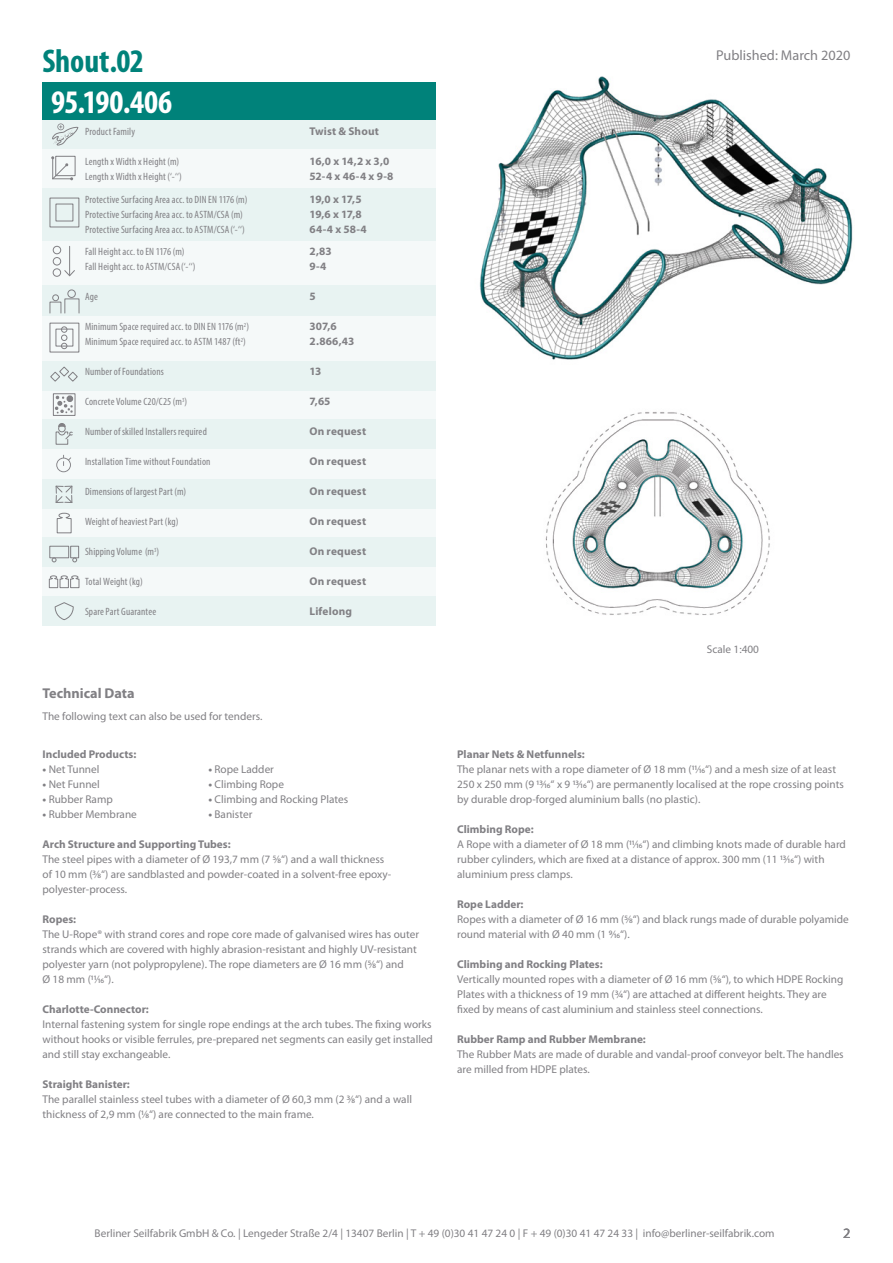
<style>
.page{position:relative;width:893px;height:1263px;background:#fff}
.page>*{position:absolute;margin:0;border:0;box-sizing:border-box;transform-origin:0 0}
.t1{font:700 condensed 33px "Myriad Pro";color:#fff}
.t2{font:700 condensed 33px "Myriad Pro";letter-spacing:-.005em;color:#00827a}
.t3{font:14.25px "Myriad Pro";color:#818084}
.t4{font:700 14.25px "Myriad Pro";color:#818084}
.t5{font:11.25px/15px "Myriad Pro";color:#818084}
.t6{font:700 11.25px/15px "Myriad Pro";color:#818084}
.t7{font:700 11.25px/15px "Myriad Pro";letter-spacing:-.03em;color:#818084}
.t8{font:condensed 10.65px/15px "Myriad Pro";letter-spacing:.015em;color:#818084}
.s1{font-weight:700}
</style>
<div class="page">
<img style="left:479px;top:76px;width:374px;height:284px">
<img style="left:545px;top:412px;width:225px;height:203px">
<div style="left:43px;top:120px;width:393px;height:32px;background:#e8f3f2"></div>
<div style="left:43px;top:82px;width:393px;height:38px;background:#00827a"></div>
<div style="left:43px;top:149px;width:393px;height:476px;background:#f5f9f9"></div>
<div style="left:43px;top:286px;width:393px;height:30px;background:#e8f3f2"></div>
<div style="left:43px;top:188px;width:393px;height:53px;background:#e8f3f2"></div>
<div style="left:43px;top:361px;width:393px;height:29px;background:#e8f3f2"></div>
<div style="left:43px;top:420px;width:393px;height:29px;background:#e8f3f2"></div>
<div style="left:43px;top:479px;width:393px;height:29px;background:#e8f3f2"></div>
<div style="left:43px;top:538px;width:393px;height:29px;background:#e8f3f2"></div>
<div style="left:43px;top:596px;width:393px;height:29px;background:#e8f3f2"></div>
<svg style="left:51px;top:156px;width:22px;height:24px"></svg>
<div style="left:50px;top:198px;width:29px;height:29px;border:1px solid #818084"></div>
<div style="left:56px;top:204px;width:17px;height:17px;border:1px solid #818084"></div>
<hr style="left:69px;top:246px;width:1px;height:30px;background:#818084">
<svg style="left:64px;top:269px;width:11px;height:8px"></svg>
<div style="left:53px;top:268px;width:8px;height:9px;border:1px solid #818084;border-radius:50%"></div>
<div style="left:53px;top:257px;width:8px;height:8px;border:1px solid #818084;border-radius:50%"></div>
<div style="left:53px;top:246px;width:8px;height:8px;border:1px solid #818084;border-radius:50%"></div>
<div style="left:50px;top:323px;width:29px;height:29px;border:1px solid #818084"></div>
<div style="left:56px;top:329px;width:17px;height:17px;border:1px solid #818084"></div>
<svg style="left:61px;top:335px;width:6px;height:14px"></svg>
<div style="left:61px;top:326px;width:6px;height:7px;border:1px solid #818084;border-radius:50%"></div>
<div style="left:52px;top:294px;width:7px;height:7px;border:1px solid #818084;border-radius:50%"></div>
<div style="left:50px;top:302px;width:11px;height:11px;border:1px solid #818084"></div>
<div style="left:64px;top:298px;width:15px;height:15px;border:1px solid #818084"></div>
<div style="left:67px;top:290px;width:9px;height:8px;border:1px solid #818084;border-radius:50%"></div>
<svg style="left:52px;top:123px;width:27px;height:23px"></svg>
<div style="left:53px;top:393px;width:22px;height:23px;border:1px solid #818084"></div>
<div style="left:67px;top:395px;width:6px;height:7px;border:4px solid #818084;border-radius:50%"></div>
<svg style="left:55px;top:396px;width:18px;height:17px"></svg>
<svg style="left:56px;top:455px;width:15px;height:17px"></svg>
<svg style="left:50px;top:366px;width:28px;height:16px"></svg>
<svg style="left:55px;top:485px;width:18px;height:18px"></svg>
<div style="left:49px;top:546px;width:20px;height:12px;border:1px solid #818084"></div>
<div style="left:70px;top:546px;width:9px;height:12px;border:1px solid #818084"></div>
<svg style="left:52px;top:558px;width:4px;height:4px"></svg>
<svg style="left:72px;top:558px;width:5px;height:4px"></svg>
<svg style="left:54px;top:602px;width:20px;height:18px"></svg>
<svg style="left:56px;top:512px;width:16px;height:22px"></svg>
<svg style="left:49px;top:575px;width:31px;height:13px"></svg>
<svg style="left:55px;top:423px;width:18px;height:22px"></svg>
<h1 class="t2" style="left:43px;top:40px;width:103px">Shout.02</h1>
<h1 class="t1" style="left:51px;top:81px;width:123px">95.190.406</h1>
<p class="t8" style="left:85px;top:124px;width:52px">Product Family</p>
<p class="t8" style="left:85px;top:154px;width:98px">Length x Width x Height (m)<br>Length x Width x Height (‘-‘‘)</p>
<p class="t8" style="left:85px;top:191px;width:164px">Protective Surfacing Area acc. to DIN EN 1176 (m)<br>Protective Surfacing Area acc. to ASTM/CSA (m)<br>Protective Surfacing Area acc. to ASTM/CSA(‘-‘‘)</p>
<p class="t8" style="left:85px;top:244px;width:112px">Fall Height acc. to EN 1176 (m)<br>Fall Height acc. to ASTM/CSA(‘-‘‘)</p>
<p class="t8" style="left:85px;top:289px;width:14px">Age</p>
<p class="t8" style="left:85px;top:319px;width:165px">Minimum Space required acc. to DIN EN 1176 (m<sup>2</sup>)<br>Minimum Space required acc. to ASTM 1487 (ft<sup>2</sup>)</p>
<p class="t8" style="left:85px;top:364px;width:80px">Number of Foundations</p>
<p class="t8" style="left:85px;top:394px;width:104px">Concrete Volume C20/C25 (m<sup>3</sup>)</p>
<p class="t8" style="left:85px;top:424px;width:123px">Number of skilled Installers required</p>
<p class="t8" style="left:85px;top:454px;width:127px">Installation Time without Foundation</p>
<p class="t8" style="left:85px;top:484px;width:103px">Dimensions of largest Part (m)</p>
<p class="t8" style="left:85px;top:514px;width:95px">Weight of heaviest Part (kg)</p>
<p class="t8" style="left:85px;top:544px;width:76px">Shipping Volume (m<sup>3</sup>)</p>
<p class="t8" style="left:85px;top:574px;width:59px">Total Weight (kg)</p>
<p class="t8" style="left:85px;top:604px;width:73px">Spare Part Guarantee</p>
<p class="t6" style="left:309px;top:123px;width:71px">Twist &amp; Shout</p>
<p class="t6" style="left:309px;top:153px;width:86px">16,0 x 14,2 x 3,0<br>52-4 x 46-4 x 9-8</p>
<p class="t7" style="left:309px;top:191px;width:59px">19,0 x 17,5<br>19,6 x 17,8<br>64-4 x 58-4</p>
<p class="t6" style="left:309px;top:243px;width:24px">2,83<br>9-4</p>
<p class="t6" style="left:309px;top:288px;width:8px">5</p>
<p class="t6" style="left:309px;top:318px;width:47px">307,6<br>2.866,43</p>
<p class="t6" style="left:309px;top:363px;width:14px">13</p>
<p class="t6" style="left:309px;top:393px;width:23px">7,65</p>
<p class="t6" style="left:309px;top:423px;width:58px">On request</p>
<p class="t6" style="left:309px;top:453px;width:58px">On request</p>
<p class="t6" style="left:309px;top:483px;width:58px">On request</p>
<p class="t6" style="left:309px;top:513px;width:58px">On request</p>
<p class="t6" style="left:309px;top:543px;width:58px">On request</p>
<p class="t6" style="left:309px;top:573px;width:58px">On request</p>
<p class="t6" style="left:309px;top:603px;width:44px">Lifelong</p>
<p class="t4" style="left:43px;top:683px;width:94px">Technical Data</p>
<p class="t5" style="left:43px;top:709px;width:221px">The following text can also be used for tenders.</p>
<p class="t6" style="left:43px;top:746px;width:95px">Included Products:</p>
<p class="t5" style="left:43px;top:761px;width:58px"><span class="s1">•</span> Net Tunnel</p>
<p class="t5" style="left:43px;top:776px;width:59px"><span class="s1">•</span> Net Funnel</p>
<p class="t5" style="left:43px;top:791px;width:72px"><span class="s1">•</span> Rubber Ramp</p>
<p class="t5" style="left:43px;top:806px;width:96px"><span class="s1">•</span> Rubber Membrane</p>
<p class="t6" style="left:43px;top:836px;width:190px">Arch Structure and Supporting Tubes:</p>
<p class="t5" style="left:43px;top:851px;width:350px">The steel pipes with a diameter of Ø 193,7 mm (7 5/8‘‘) and a wall thickness of 10 mm (3/8‘‘) are sandblasted and powder-coated in a solvent-free epoxy&shy;polyester-process.</p>
<p class="t6" style="left:43px;top:911px;width:35px">Ropes:</p>
<p class="t5" style="left:43px;top:926px;width:378px">The U-Rope® with strand cores and rope core made of galvanised wires has outer strands which are covered with highly abrasion-resistant and highly UV-resistant polyester yarn (not polypropylene). The rope diameters are Ø 16 mm (5/8‘‘) and<br>Ø 18 mm (11/16‘‘).</p>
<p class="t6" style="left:43px;top:1001px;width:108px">Charlotte-Connector:</p>
<p class="t5" style="left:43px;top:1016px;width:392px;text-align:justify">Internal fastening system for single rope endings at the arch tubes. The fixing works without hooks or visible ferrules, pre-prepared net segments can easily get installed and still stay exchangeable.</p>
<p class="t6" style="left:43px;top:1076px;width:89px">Straight Banister:</p>
<p class="t5" style="left:43px;top:1091px;width:371px">The parallel stainless steel tubes with a diameter of Ø 60,3 mm (2 3/8“) and a wall thickness of 2,9 mm (1/8“) are connected to the main frame.</p>
<p class="t5" style="left:208px;top:761px;width:67px"><span class="s1">•</span> Rope Ladder</p>
<p class="t5" style="left:208px;top:776px;width:77px"><span class="s1">•</span> Climbing Rope</p>
<p class="t5" style="left:208px;top:791px;width:141px"><span class="s1">•</span> Climbing and Rocking Plates</p>
<p class="t5" style="left:208px;top:806px;width:46px"><span class="s1">•</span> Banister</p>
<p class="t3" style="left:716px;top:46px;width:136px">Published: March 2020</p>
<p class="t5" style="left:707px;top:641px;width:54px">Scale 1:400</p>
<p class="t6" style="left:457px;top:746px;width:129px">Planar Nets &amp; Netfunnels:</p>
<p class="t5" style="left:457px;top:761px;width:388px">The planar nets with a rope diameter of Ø 18 mm (11/16‘‘) and a mesh size of at least<br>250 x 250 mm (9 13/16‘‘ x 9 13/16‘‘) are permanently localised at the rope crossing points by durable drop-forged aluminium balls (no plastic).</p>
<p class="t6" style="left:457px;top:821px;width:78px">Climbing Rope:</p>
<p class="t5" style="left:457px;top:836px;width:390px">A Rope with a diameter of Ø 18 mm (11/16‘‘) and climbing knots made of durable hard rubber cylinders, which are fixed at a distance of approx. 300 mm (11 13/16‘‘) with aluminium press clamps.</p>
<p class="t6" style="left:457px;top:896px;width:68px">Rope Ladder:</p>
<p class="t5" style="left:457px;top:911px;width:393px">Ropes with a diameter of Ø 16 mm (5/8‘‘) and black rungs made of durable polyamide round material with Ø 40 mm (1 9/16‘‘).</p>
<p class="t6" style="left:457px;top:956px;width:147px">Climbing and Rocking Plates:</p>
<p class="t5" style="left:457px;top:971px;width:388px">Vertically mounted ropes with a diameter of Ø 16 mm (5/8‘‘), to which HDPE Rocking<br>Plates with a thickness of 19 mm (3/4‘‘) are attached at different heights. They are fixed by means of cast aluminium and stainless steel connections.</p>
<p class="t6" style="left:457px;top:1031px;width:190px">Rubber Ramp and Rubber Membrane:</p>
<p class="t5" style="left:457px;top:1046px;width:388px">The Rubber Mats are made of durable and vandal-proof conveyor belt. The handles are milled from HDPE plates.</p>
<p class="t5" style="left:95px;top:1226px;width:681px">Berliner Seilfabrik GmbH &amp; Co. | Lengeder Straße 2/4 | 13407 Berlin | T + 49 (0)30 41 47 24 0 | F + 49 (0)30 41 47 24 33 | info@berliner-seilfabrik.com</p>
<p class="t3" style="left:843px;top:1224px;width:9px">2</p>
</div>
